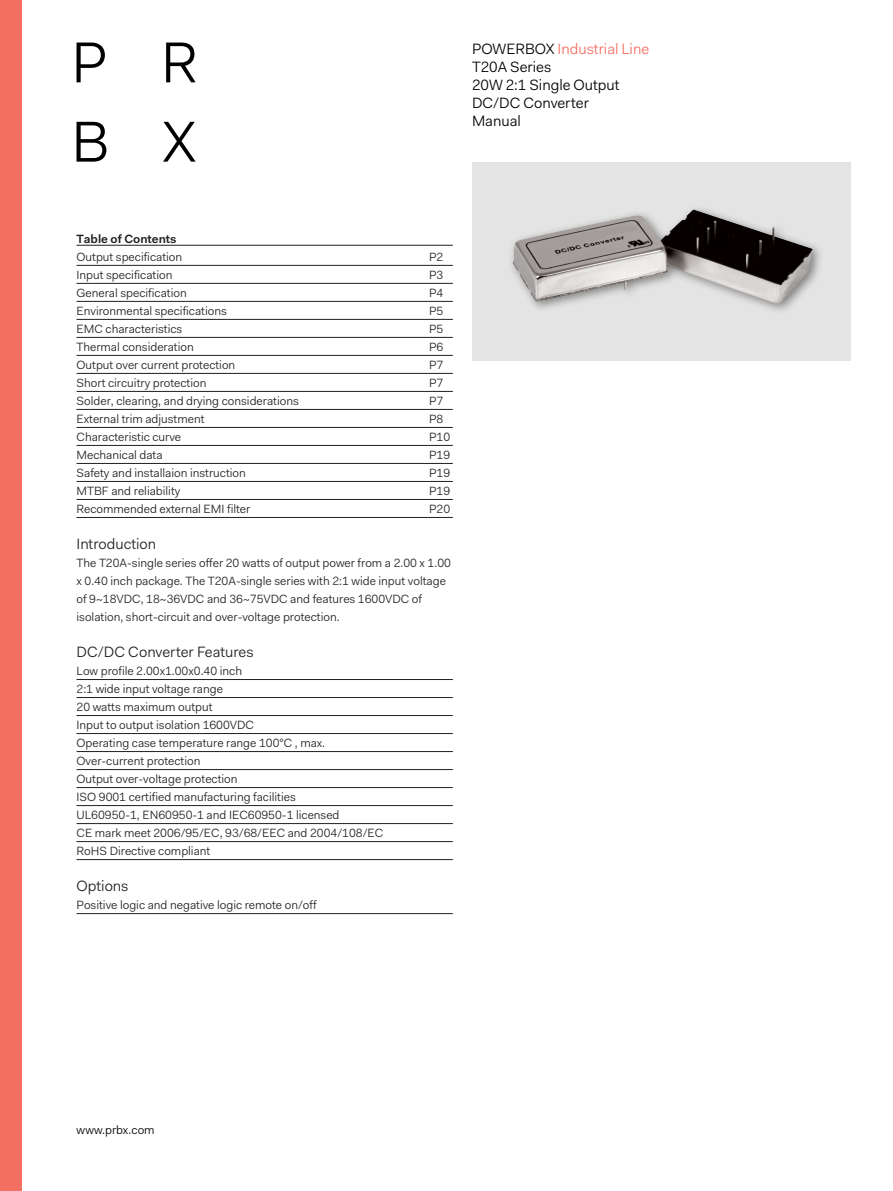
<style>
.page{position:relative;width:893px;height:1191px;background:#fff}
.page>*{position:absolute;margin:0;border:0;box-sizing:border-box;transform-origin:0 0}
.t1{font:15px "Fakt Pro Blond";color:#000}
.Rubrik_Mech{font:15px "Fakt Pro Blond";color:#231f20}
.t2{font:15px "Fakt Pro Blond";color:#f26f62}
.Prodspec{font:12px/18px "Fakt Pro Blond";color:#231f20}
.Prodspecrub{font:600 12px "Fakt Pro";color:#231f20}
.t3{font:12px "Fakt Pro Blond";color:#000}
.s1{color:#000}
</style>
<div class="page">
<svg style="left:77px;top:43px;width:28px;height:39px"></svg>
<svg style="left:166px;top:43px;width:30px;height:39px"></svg>
<svg style="left:77px;top:122px;width:29px;height:40px"></svg>
<svg style="left:163px;top:122px;width:33px;height:40px"></svg>
<div style="left:0;top:0;width:21px;height:1191px;background:#f26f62"></div>
<hr style="left:77px;top:245px;width:376px;height:1px;background:#231f20">
<hr style="left:77px;top:265px;width:376px;height:1px;background:#231f20">
<hr style="left:77px;top:283px;width:376px;height:1px;background:#231f20">
<hr style="left:77px;top:301px;width:376px;height:1px;background:#231f20">
<hr style="left:77px;top:319px;width:376px;height:1px;background:#231f20">
<hr style="left:77px;top:337px;width:376px;height:1px;background:#231f20">
<hr style="left:77px;top:355px;width:376px;height:1px;background:#231f20">
<hr style="left:77px;top:373px;width:376px;height:1px;background:#231f20">
<hr style="left:77px;top:391px;width:376px;height:1px;background:#231f20">
<hr style="left:77px;top:409px;width:376px;height:1px;background:#231f20">
<hr style="left:77px;top:427px;width:376px;height:1px;background:#231f20">
<hr style="left:77px;top:445px;width:376px;height:1px;background:#231f20">
<hr style="left:77px;top:463px;width:376px;height:1px;background:#231f20">
<hr style="left:77px;top:481px;width:376px;height:1px;background:#231f20">
<hr style="left:77px;top:499px;width:376px;height:1px;background:#231f20">
<hr style="left:77px;top:517px;width:376px;height:1px;background:#231f20">
<hr style="left:77px;top:679px;width:376px;height:1px;background:#231f20">
<hr style="left:77px;top:697px;width:376px;height:1px;background:#231f20">
<hr style="left:77px;top:715px;width:376px;height:1px;background:#231f20">
<hr style="left:77px;top:733px;width:376px;height:1px;background:#231f20">
<hr style="left:77px;top:751px;width:376px;height:1px;background:#231f20">
<hr style="left:77px;top:769px;width:376px;height:1px;background:#231f20">
<hr style="left:77px;top:787px;width:376px;height:1px;background:#231f20">
<hr style="left:77px;top:805px;width:376px;height:1px;background:#231f20">
<hr style="left:77px;top:823px;width:376px;height:1px;background:#231f20">
<hr style="left:77px;top:841px;width:376px;height:1px;background:#231f20">
<hr style="left:77px;top:859px;width:376px;height:1px;background:#231f20">
<hr style="left:77px;top:913px;width:376px;height:1px;background:#231f20">
<div style="left:472px;top:162px;width:378px;height:199px;background:#e3e4e3"></div>
<div style="left:507px;top:204px;width:317px;height:111px;background:#231f20;opacity:.5"></div>
<img style="left:513px;top:210px;width:299px;height:93px">
<p class="t2" style="left:472px;top:39px;width:179px"><span class="s1">POWERBOX</span> Industrial Line</p>
<p class="t1" style="left:472px;top:57px;width:81px">T20A Series</p>
<p class="t1" style="left:472px;top:75px;width:149px">20W 2:1 Single Output</p>
<p class="t1" style="left:472px;top:93px;width:118px">DC/DC Converter</p>
<p class="t1" style="left:472px;top:111px;width:50px">Manual</p>
<p class="Prodspecrub" style="left:77px;top:231px;width:101px">Table of Contents</p>
<p class="Prodspec" style="left:77px;top:248px;width:107px">Output specification</p>
<p class="Prodspec" style="left:429px;top:248px;width:16px">P2</p>
<p class="Prodspec" style="left:77px;top:266px;width:97px">Input specification</p>
<p class="Prodspec" style="left:429px;top:266px;width:16px">P3</p>
<p class="Prodspec" style="left:77px;top:284px;width:112px">General specification</p>
<p class="Prodspec" style="left:429px;top:284px;width:16px">P4</p>
<p class="Prodspec" style="left:77px;top:302px;width:152px">Environmental specifications</p>
<p class="Prodspec" style="left:429px;top:302px;width:16px">P5</p>
<p class="Prodspec" style="left:77px;top:320px;width:107px">EMC characteristics</p>
<p class="Prodspec" style="left:429px;top:320px;width:16px">P5</p>
<p class="Prodspec" style="left:77px;top:338px;width:119px">Thermal consideration</p>
<p class="Prodspec" style="left:429px;top:338px;width:16px">P6</p>
<p class="Prodspec" style="left:77px;top:356px;width:160px">Output over current protection</p>
<p class="Prodspec" style="left:429px;top:356px;width:16px">P7</p>
<p class="Prodspec" style="left:77px;top:374px;width:131px">Short circuitry protection</p>
<p class="Prodspec" style="left:429px;top:374px;width:16px">P7</p>
<p class="Prodspec" style="left:77px;top:392px;width:224px">Solder, clearing, and drying considerations</p>
<p class="Prodspec" style="left:429px;top:392px;width:16px">P7</p>
<p class="Prodspec" style="left:77px;top:410px;width:129px">External trim adjustment</p>
<p class="Prodspec" style="left:429px;top:410px;width:16px">P8</p>
<p class="Prodspec" style="left:77px;top:428px;width:106px">Characteristic curve</p>
<p class="Prodspec" style="left:429px;top:428px;width:23px">P10</p>
<p class="Prodspec" style="left:77px;top:446px;width:88px">Mechanical data</p>
<p class="Prodspec" style="left:429px;top:446px;width:23px">P19</p>
<p class="Prodspec" style="left:77px;top:464px;width:171px">Safety and installaion instruction</p>
<p class="Prodspec" style="left:429px;top:464px;width:23px">P19</p>
<p class="Prodspec" style="left:77px;top:482px;width:105px">MTBF and reliability</p>
<p class="Prodspec" style="left:429px;top:482px;width:23px">P19</p>
<p class="Prodspec" style="left:77px;top:500px;width:175px">Recommended external EMI filter</p>
<p class="Prodspec" style="left:429px;top:500px;width:23px">P20</p>
<p class="Rubrik_Mech" style="left:77px;top:534px;width:81px">Introduction</p>
<p class="Prodspec" style="left:77px;top:554px;width:376px">The T20A-single series offer 20 watts of output power from a 2.00 x 1.00 x 0.40 inch package. The T20A-single series with 2:1 wide input voltage of 9~18VDC, 18~36VDC and 36~75VDC and features 1600VDC of isolation, short-circuit and over-voltage protection.</p>
<p class="Rubrik_Mech" style="left:77px;top:642px;width:179px">DC/DC Converter Features</p>
<p class="Prodspec" style="left:77px;top:662px;width:167px">Low profile 2.00x1.00x0.40 inch</p>
<p class="Prodspec" style="left:77px;top:680px;width:148px">2:1 wide input voltage range</p>
<p class="Prodspec" style="left:77px;top:698px;width:137px">20 watts maximum output</p>
<p class="Prodspec" style="left:77px;top:716px;width:179px">Input to output isolation 1600VDC</p>
<p class="Prodspec" style="left:77px;top:734px;width:250px">Operating case temperature range 100°C , max.</p>
<p class="Prodspec" style="left:77px;top:752px;width:125px">Over-current protection</p>
<p class="Prodspec" style="left:77px;top:770px;width:163px">Output over-voltage protection</p>
<p class="Prodspec" style="left:77px;top:788px;width:221px">ISO 9001 certified manufacturing facilities</p>
<p class="Prodspec" style="left:77px;top:806px;width:264px">UL60950-1, EN60950-1 and IEC60950-1 licensed</p>
<p class="Prodspec" style="left:77px;top:824px;width:308px">CE mark meet 2006/95/EC, 93/68/EEC and 2004/108/EC</p>
<p class="Prodspec" style="left:77px;top:842px;width:135px">RoHS Directive compliant</p>
<p class="Rubrik_Mech" style="left:77px;top:876px;width:53px">Options</p>
<p class="Prodspec" style="left:77px;top:896px;width:242px">Positive logic and negative logic remote on/off</p>
<p class="t3" style="left:77px;top:1122px;width:80px">www.prbx.com</p>
</div>
